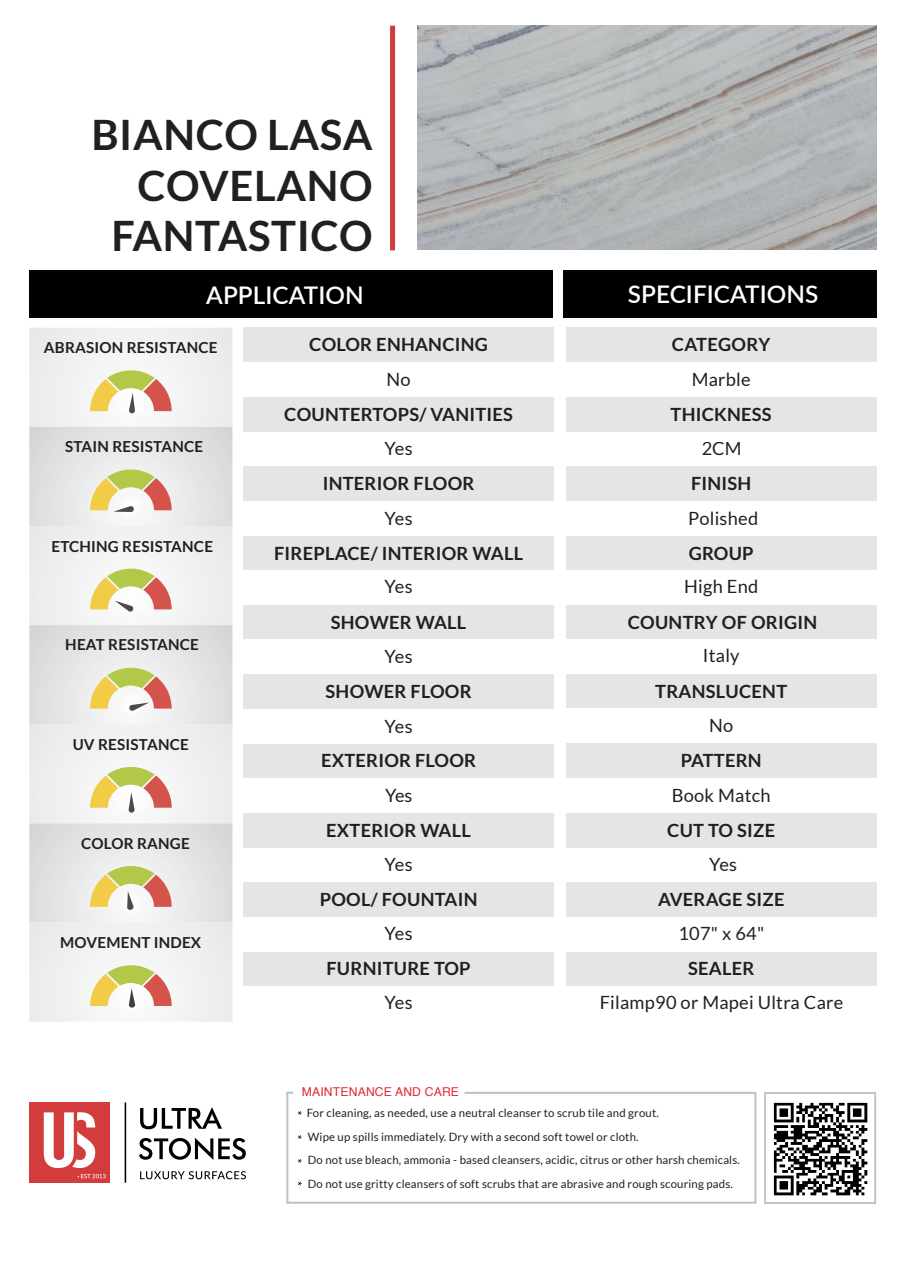
<style>
.page{position:relative;width:906px;height:1280px;background:#fff}
.page>*{position:absolute;margin:0;border:0;box-sizing:border-box;transform-origin:0 0}
.t1{font:700 41.95px/50.3px "Lato";letter-spacing:.015em;color:#221f20;text-align:right}
.t2{font:600 24.35px "Lato";letter-spacing:.005em;color:#fff}
.t3{font:700 18.25px "Lato";letter-spacing:.015em;color:#231f20}
.t4{font:18.25px "Lato";letter-spacing:.015em;color:#231f20}
.t5{font:700 15.2px "Lato";letter-spacing:.015em;color:#231f20}
.t6{font:500 12.15px "Lato";letter-spacing:.015em;color:#e42733}
.t7{font:11.4px/23.6px "Lato";letter-spacing:.015em;color:#231f20}
</style>
<div class="page">
<img style="left:418px;top:25px;width:459px;height:224px">
<div style="left:390px;top:26px;width:5px;height:224px;background:#d03c3c"></div>
<div style="left:243px;top:536px;width:311px;height:35px;background:#e4e5e6"></div>
<div style="left:243px;top:327px;width:311px;height:35px;background:#e4e5e6"></div>
<div style="left:243px;top:397px;width:311px;height:35px;background:#e4e5e6"></div>
<div style="left:243px;top:466px;width:311px;height:35px;background:#e4e5e6"></div>
<div style="left:243px;top:570px;width:311px;height:34px;background:#fff"></div>
<div style="left:243px;top:605px;width:311px;height:35px;background:#e4e5e6"></div>
<div style="left:243px;top:639px;width:311px;height:35px;background:#fff"></div>
<div style="left:243px;top:674px;width:311px;height:35px;background:#e4e5e6"></div>
<div style="left:243px;top:744px;width:311px;height:34px;background:#e4e5e6"></div>
<div style="left:243px;top:813px;width:311px;height:35px;background:#e4e5e6"></div>
<div style="left:243px;top:952px;width:311px;height:35px;background:#e4e5e6"></div>
<div style="left:29px;top:271px;width:524px;height:47px;background:#000"></div>
<div style="left:563px;top:271px;width:314px;height:47px;background:#000"></div>
<div style="left:243px;top:883px;width:311px;height:34px;background:#e4e5e6"></div>
<div style="left:566px;top:536px;width:311px;height:35px;background:#e4e5e6"></div>
<div style="left:566px;top:327px;width:311px;height:35px;background:#e4e5e6"></div>
<div style="left:566px;top:397px;width:311px;height:35px;background:#e4e5e6"></div>
<div style="left:566px;top:466px;width:311px;height:35px;background:#e4e5e6"></div>
<div style="left:566px;top:570px;width:311px;height:34px;background:#fff"></div>
<div style="left:566px;top:742px;width:311px;height:35px;background:#e4e5e6"></div>
<div style="left:566px;top:952px;width:311px;height:34px;background:#e4e5e6"></div>
<div style="left:566px;top:881px;width:311px;height:34px;background:#e4e5e6"></div>
<div style="left:566px;top:605px;width:311px;height:35px;background:#e4e5e6"></div>
<div style="left:566px;top:639px;width:311px;height:35px;background:#fff"></div>
<div style="left:566px;top:674px;width:311px;height:35px;background:#e4e5e6"></div>
<div style="left:566px;top:708px;width:311px;height:35px;background:#fff"></div>
<div style="left:566px;top:744px;width:311px;height:34px;background:#e4e5e6"></div>
<div style="left:566px;top:813px;width:311px;height:35px;background:#e4e5e6"></div>
<div style="left:566px;top:848px;width:311px;height:34px;background:#fff"></div>
<div style="left:566px;top:883px;width:311px;height:34px;background:#e4e5e6"></div>
<div style="left:243px;top:986px;width:311px;height:35px;background:#fff"></div>
<svg style="left:139px;top:1107px;width:107px;height:53px"></svg>
<svg style="left:140px;top:1171px;width:106px;height:8px"></svg>
<hr style="left:125px;top:1103px;width:1px;height:80px;background:#000">
<div style="left:29px;top:1103px;width:81px;height:80px;background:#d23c3c"></div>
<svg style="left:44px;top:1112px;width:62px;height:66px"></svg>
<svg style="left:286px;top:1091px;width:471px;height:113px"></svg>
<div style="left:764px;top:1092px;width:112px;height:112px;border:2px solid #c0c3c3"></div>
<svg style="left:29px;top:328px;width:203px;height:694px"></svg>
<img style="left:773px;top:1102px;width:95px;height:94px">
<h1 class="t1" style="left:91px;top:109px;width:283px">BIANCO LASA<br>COVELANO<br>FANTASTICO</h1>
<h2 class="t2" style="left:206px;top:277px;width:159px">APPLICATION</h2>
<h2 class="t2" style="left:628px;top:276px;width:192px">SPECIFICATIONS</h2>
<h3 class="t5" style="left:44px;top:339px;width:175px">ABRASION RESISTANCE</h3>
<h3 class="t3" style="left:309px;top:334px;width:180px">COLOR ENHANCING</h3>
<h3 class="t3" style="left:672px;top:334px;width:100px">CATEGORY</h3>
<h3 class="t4" style="left:387px;top:369px;width:26px">No</h3>
<h3 class="t4" style="left:692px;top:369px;width:61px">Marble</h3>
<h3 class="t3" style="left:284px;top:404px;width:230px">COUNTERTOPS/ VANITIES</h3>
<h3 class="t3" style="left:671px;top:404px;width:103px">THICKNESS</h3>
<h3 class="t5" style="left:65px;top:438px;width:140px">STAIN RESISTANCE</h3>
<h3 class="t4" style="left:385px;top:439px;width:30px">Yes</h3>
<h3 class="t4" style="left:701px;top:439px;width:42px">2CM</h3>
<h3 class="t3" style="left:323px;top:473px;width:153px">INTERIOR FLOOR</h3>
<h3 class="t3" style="left:691px;top:473px;width:62px">FINISH</h3>
<h3 class="t4" style="left:385px;top:508px;width:30px">Yes</h3>
<h3 class="t4" style="left:688px;top:508px;width:71px">Polished</h3>
<h3 class="t5" style="left:52px;top:537px;width:163px">ETCHING RESISTANCE</h3>
<h3 class="t3" style="left:274px;top:543px;width:251px">FIREPLACE/ INTERIOR WALL</h3>
<h3 class="t3" style="left:689px;top:543px;width:66px">GROUP</h3>
<h3 class="t4" style="left:385px;top:576px;width:30px">Yes</h3>
<h3 class="t4" style="left:684px;top:576px;width:76px">High End</h3>
<h3 class="t3" style="left:331px;top:612px;width:137px">SHOWER WALL</h3>
<h3 class="t3" style="left:628px;top:612px;width:191px">COUNTRY OF ORIGIN</h3>
<h3 class="t5" style="left:65px;top:636px;width:135px">HEAT RESISTANCE</h3>
<h3 class="t4" style="left:385px;top:646px;width:30px">Yes</h3>
<h3 class="t4" style="left:703px;top:645px;width:38px">Italy</h3>
<h3 class="t3" style="left:326px;top:681px;width:147px">SHOWER FLOOR</h3>
<h3 class="t3" style="left:655px;top:681px;width:133px">TRANSLUCENT</h3>
<h3 class="t4" style="left:385px;top:716px;width:30px">Yes</h3>
<h3 class="t4" style="left:709px;top:715px;width:26px">No</h3>
<h3 class="t5" style="left:73px;top:735px;width:118px">UV RESISTANCE</h3>
<h3 class="t3" style="left:321px;top:750px;width:157px">EXTERIOR FLOOR</h3>
<h3 class="t3" style="left:681px;top:750px;width:83px">PATTERN</h3>
<h3 class="t4" style="left:385px;top:785px;width:29px">Yes</h3>
<h3 class="t4" style="left:678px;top:783px;width:88px">Slip Match</h3>
<h3 class="t4" style="left:672px;top:785px;width:100px">Book Match</h3>
<h3 class="t5" style="left:81px;top:834px;width:110px">COLOR RANGE</h3>
<h3 class="t3" style="left:326px;top:820px;width:146px">EXTERIOR WALL</h3>
<h3 class="t3" style="left:667px;top:819px;width:109px">CUT TO SIZE</h3>
<h3 class="t4" style="left:385px;top:854px;width:30px">Yes</h3>
<h3 class="t4" style="left:709px;top:855px;width:30px">Yes</h3>
<h3 class="t3" style="left:320px;top:889px;width:159px">POOL/ FOUNTAIN</h3>
<h3 class="t3" style="left:658px;top:889px;width:128px">AVERAGE SIZE</h3>
<h3 class="t5" style="left:60px;top:933px;width:143px">MOVEMENT INDEX</h3>
<h3 class="t4" style="left:385px;top:924px;width:30px">Yes</h3>
<h3 class="t4" style="left:685px;top:922px;width:75px">119 X 3</h3>
<h3 class="t4" style="left:678px;top:924px;width:87px">107" x 64"</h3>
<h3 class="t3" style="left:326px;top:958px;width:146px">FURNITURE TOP</h3>
<h3 class="t3" style="left:688px;top:958px;width:68px">SEALER</h3>
<h3 class="t4" style="left:385px;top:993px;width:30px">Yes</h3>
<h3 class="t4" style="left:600px;top:993px;width:245px">Filamp90 or Mapei Ultra Care</h3>
<p class="t6" style="left:302px;top:1083px;width:159px">MAINTENANCE AND CARE</p>
<p class="t7" style="left:307px;top:1101px;width:435px">For cleaning, as needed, use a neutral cleanser to scrub tile and grout.<br>Wipe up spills immediately. Dry with a second soft towel or cloth.<br>Do not use bleach, ammonia - based cleansers, acidic, citrus or other harsh chemicals.<br>Do not use gritty cleansers of soft scrubs that are abrasive and rough scouring pads.</p>
</div>
